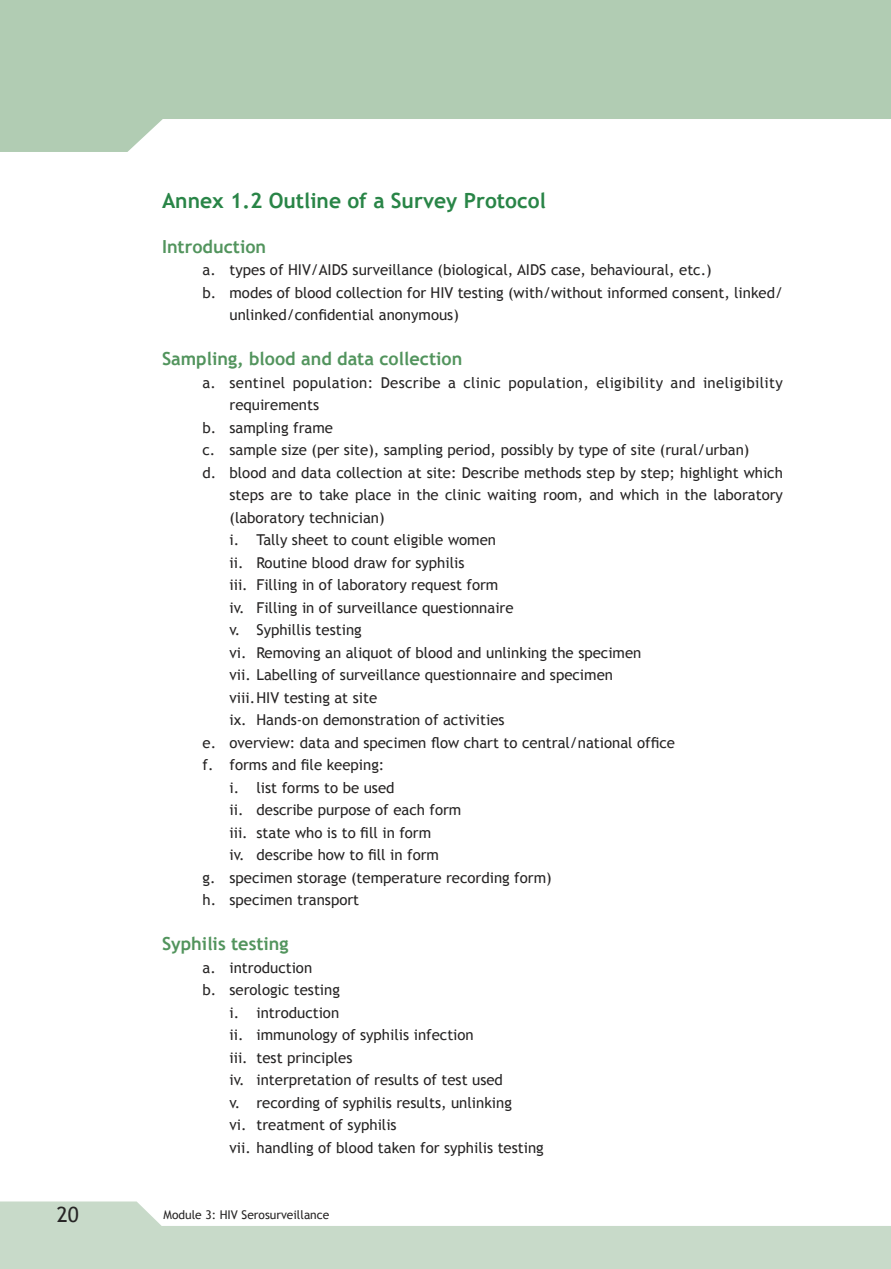
<style>
.page{position:relative;width:891px;height:1269px;background:#fff}
.page>*{position:absolute;margin:0;border:0;box-sizing:border-box;transform-origin:0 0}
.t1{font:700 21px "Trebuchet MS";color:#298547}
.t2{font:21px "Trebuchet MS";color:#272525}
.t3{font:700 18px "Trebuchet MS";color:#52945d}
.t4{font:15px "Trebuchet MS";color:#272525}
.t5{font:15px "Trebuchet MS";letter-spacing:.02em;color:#272525}
.t6{font:12px "Trebuchet MS";color:#272525}
</style>
<div class="page">
<svg style="left:0;top:1202px;width:890px;height:67px;fill:#c8dac9"></svg>
<svg style="left:890px;top:1226px;width:1px;height:43px"></svg>
<svg style="left:0;top:0;width:891px;height:152px;fill:#b1ccb3"></svg>
<h1 class="t1" style="left:162px;top:187px;width:385px">Annex 1.2 Outline of a Survey Protocol</h1>
<p class="t3" style="left:162px;top:235px;width:106px">Introduction</p>
<p class="t4" style="left:202px;top:261px;width:511px">a. types of HIV/AIDS surveillance (biological, AIDS case, behavioural, etc.)</p>
<p class="t4" style="left:202px;top:283px;width:582px">b. modes of blood collection for HIV testing (with/without informed consent, linked/</p>
<p class="t4" style="left:230px;top:306px;width:231px">unlinked/confidential anonymous)</p>
<p class="t3" style="left:162px;top:347px;width:302px">Sampling, blood and data collection</p>
<p class="t5" style="left:202px;top:373px;width:582px">a. sentinel population: Describe a clinic population, eligibility and ineligibility</p>
<p class="t4" style="left:230px;top:396px;width:91px">requirements</p>
<p class="t4" style="left:202px;top:418px;width:132px">b. sampling frame</p>
<p class="t4" style="left:202px;top:441px;width:548px">c. sample size (per site), sampling period, possibly by type of site (rural/urban)</p>
<p class="t4" style="left:202px;top:463px;width:582px">d. blood and data collection at site: Describe methods step by step; highlight which</p>
<p class="t4" style="left:230px;top:486px;width:555px">steps are to take place in the clinic waiting room, and which in the laboratory</p>
<p class="t4" style="left:230px;top:508px;width:157px">(laboratory technician)</p>
<p class="t4" style="left:230px;top:531px;width:268px">i. Tally sheet to count eligible women</p>
<p class="t4" style="left:230px;top:553px;width:236px">ii. Routine blood draw for syphilis</p>
<p class="t4" style="left:230px;top:576px;width:270px">iii. Filling in of laboratory request form</p>
<p class="t4" style="left:230px;top:598px;width:286px">iv. Filling in of surveillance questionnaire</p>
<p class="t4" style="left:230px;top:621px;width:134px">v. Syphillis testing</p>
<p class="t4" style="left:230px;top:643px;width:413px">vi. Removing an aliquot of blood and unlinking the specimen</p>
<p class="t4" style="left:230px;top:666px;width:385px">vii. Labelling of surveillance questionnaire and specimen</p>
<p class="t4" style="left:230px;top:688px;width:149px">viii. HIV testing at site</p>
<p class="t4" style="left:230px;top:711px;width:277px">ix. Hands-on demonstration of activities</p>
<p class="t4" style="left:202px;top:733px;width:474px">e. overview: data and specimen flow chart to central/national office</p>
<p class="t4" style="left:202px;top:756px;width:183px">f. forms and file keeping:</p>
<p class="t4" style="left:230px;top:778px;width:167px">i. list forms to be used</p>
<p class="t4" style="left:230px;top:801px;width:233px">ii. describe purpose of each form</p>
<p class="t4" style="left:230px;top:823px;width:203px">iii. state who is to fill in form</p>
<p class="t4" style="left:230px;top:846px;width:211px">iv. describe how to fill in form</p>
<p class="t4" style="left:202px;top:868px;width:351px">g. specimen storage (temperature recording form)</p>
<p class="t4" style="left:202px;top:891px;width:158px">h. specimen transport</p>
<p class="t3" style="left:162px;top:932px;width:128px">Syphilis testing</p>
<p class="t4" style="left:202px;top:958px;width:111px">a. introduction</p>
<p class="t4" style="left:202px;top:981px;width:139px">b. serologic testing</p>
<p class="t4" style="left:230px;top:1003px;width:111px">i. introduction</p>
<p class="t4" style="left:230px;top:1026px;width:246px">ii. immunology of syphilis infection</p>
<p class="t4" style="left:230px;top:1048px;width:125px">iii. test principles</p>
<p class="t4" style="left:230px;top:1071px;width:275px">iv. interpretation of results of test used</p>
<p class="t4" style="left:230px;top:1093px;width:284px">v. recording of syphilis results, unlinking</p>
<p class="t4" style="left:230px;top:1116px;width:169px">vi. treatment of syphilis</p>
<p class="t4" style="left:230px;top:1138px;width:316px">vii. handling of blood taken for syphilis testing</p>
<h1 class="t2" style="left:57px;top:1203px;width:24px">20</h1>
<p class="t6" style="left:164px;top:1208px;width:167px">Module 3: HIV Serosurveillance</p>
</div>
